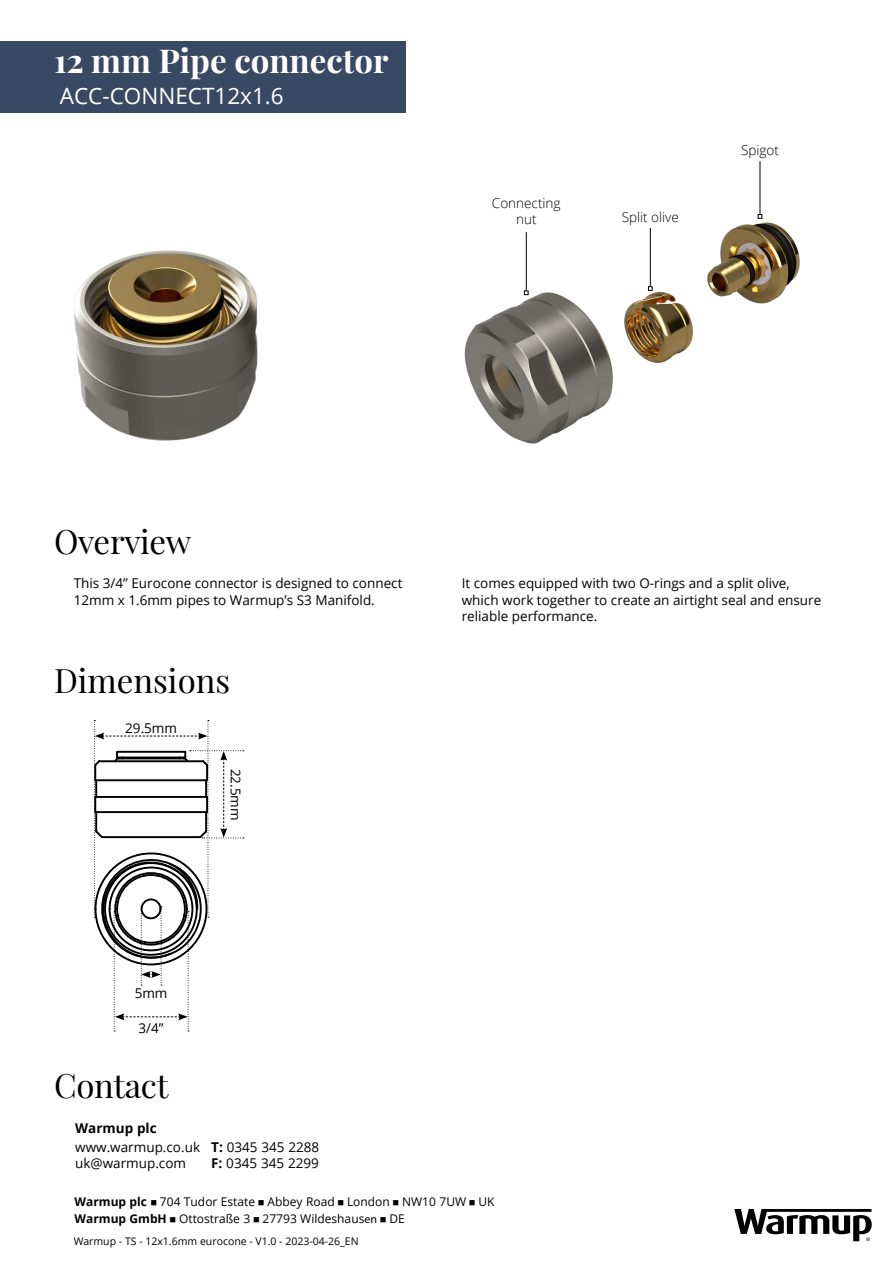
<style>
.page{position:relative;width:893px;height:1263px;background:#fff}
.page>*{position:absolute;margin:0;border:0;box-sizing:border-box;transform-origin:0 0}
.t1{font:33px "Playfair Display";letter-spacing:-.01em;color:#000}
.t2{font:700 33px "Playfair Display";color:#fff}
.t3{font:22.5px "Open Sans";color:#fff}
.t4{font:13.5px/16.2px "Open Sans";color:#000}
.t5{font:300 13.5px/16.2px "Open Sans";color:#000;text-align:center}
.t6{font:700 13.5px "Open Sans";color:#000}
.t7{font:12px "Open Sans";color:#000}
.t8{font:10.5px "Open Sans";color:#000}
.s1{font-weight:700}
.s2{font-family:"Myriad Pro"}
</style>
<div class="page">
<div style="left:0;top:42px;width:405px;height:71px;background:#3a4963"></div>
<svg style="left:734px;top:1209px;width:138px;height:32px"></svg>
<img style="left:74px;top:251px;width:183px;height:189px">
<img style="left:464px;top:209px;width:336px;height:235px">
<svg style="left:93px;top:720px;width:151px;height:311px"></svg>
<hr style="left:526px;top:232px;width:1px;height:59px;background:#000">
<svg style="left:524px;top:290px;width:5px;height:5px"></svg>
<hr style="left:650px;top:228px;width:1px;height:59px;background:#000">
<svg style="left:648px;top:286px;width:5px;height:5px"></svg>
<hr style="left:760px;top:161px;width:1px;height:54px;background:#000">
<svg style="left:758px;top:214px;width:4px;height:5px"></svg>
<p class="t2" style="left:54px;top:35px;width:336px">12 mm Pipe connector</p>
<p class="t3" style="left:60px;top:81px;width:225px">ACC-CONNECT12x1.6</p>
<p class="t5" style="left:492px;top:194px;width:70px">Connecting nut</p>
<p class="t5" style="left:622px;top:208px;width:59px">Split olive</p>
<p class="t5" style="left:741px;top:142px;width:39px">Spigot</p>
<p class="t1" style="left:54px;top:516px;width:139px">Overview</p>
<p class="t4" style="left:74px;top:575px;width:330px">This 3/4” Eurocone connector is designed to connect<br>12mm x 1.6mm pipes to Warmup’s S3 Manifold.</p>
<p class="t4" style="left:462px;top:575px;width:361px">It comes equipped with two O-rings and a split olive, which work together to create an airtight seal and ensure reliable performance.</p>
<p class="t1" style="left:54px;top:655px;width:178px">Dimensions</p>
<p class="t4" style="left:125px;top:719px;width:53px">29.5mm</p>
<p class="t4" style="left:244px;top:768px;width:53px;rotate:90deg">22.5mm</p>
<p class="t4" style="left:135px;top:984px;width:34px">5mm</p>
<p class="t4" style="left:139px;top:1020px;width:27px">3/4”</p>
<p class="t1" style="left:54px;top:1059px;width:116px">Contact</p>
<p class="t6" style="left:75px;top:1118px;width:83px">Warmup plc</p>
<p class="t4" style="left:75px;top:1139px;width:126px">www.warmup.co.uk</p>
<p class="t4" style="left:75px;top:1155px;width:112px">uk@warmup.com</p>
<p class="t4" style="left:211px;top:1139px;width:110px"><span class="s1">T:</span> 0345 345 2288</p>
<p class="t4" style="left:211px;top:1155px;width:109px"><span class="s1">F:</span> 0345 345 2299</p>
<p class="t7" style="left:75px;top:1193px;width:421px"><span class="s1">Warmup plc</span> ■ 704 Tudor Estate ■ Abbey Road ■ London ■ NW10 7UW ■ UK</p>
<p class="t7" style="left:75px;top:1210px;width:332px"><span class="s1">Warmup GmbH</span> ■ Ottostraße 3 ■ 27793 Wildeshaus<span class="s2">en</span> ■ DE</p>
<p class="t8" style="left:74px;top:1234px;width:286px">Warmup - TS - 12x1.6mm eurocone - V1.0 - 2023-04-26_EN</p>
</div>
